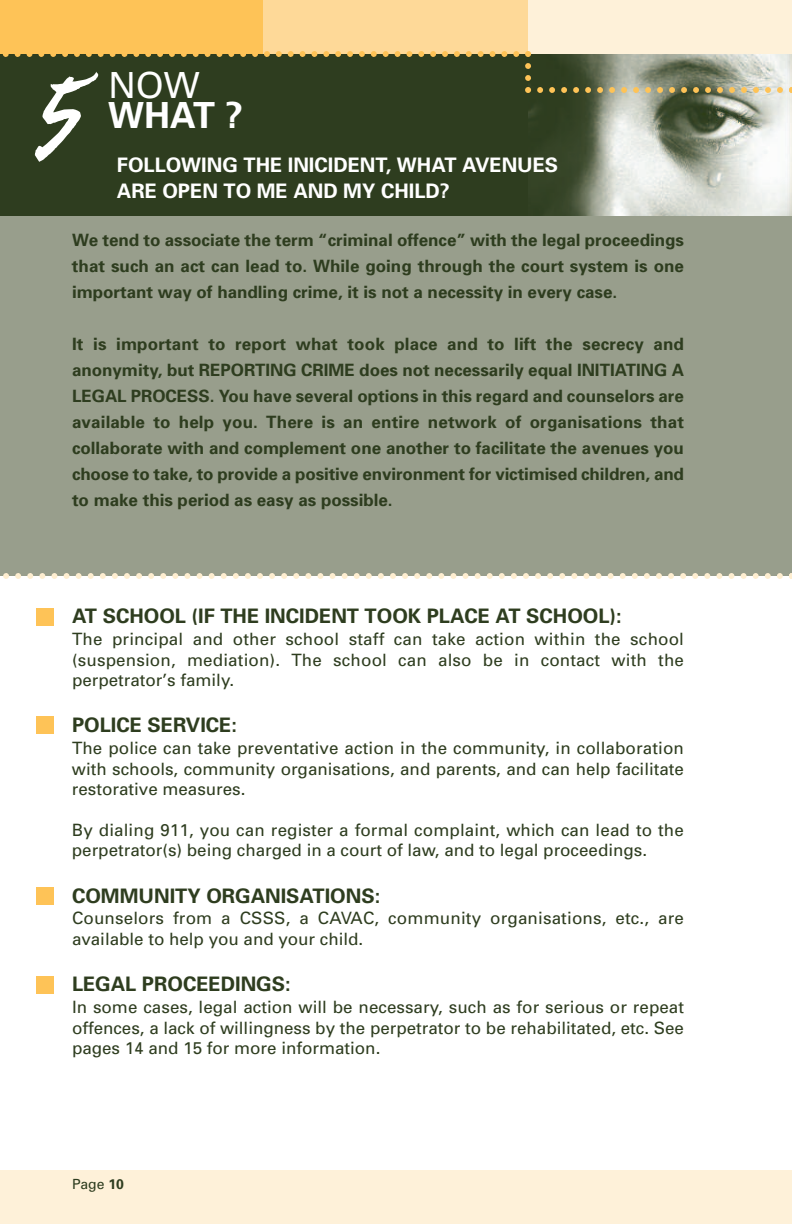
<style>
.page{position:relative;width:792px;height:1224px;background:#fff}
.page>*{position:absolute;margin:0;border:0;box-sizing:border-box;transform-origin:0 0}
.t1{font:128px "Tiger Rag Plain";color:#fff}
.t2{font:700 36px "Univers";color:#fff}
.t3{font:36px "Univers";color:#fff}
.t4{font:700 20px "Univers";color:#2e3d1f}
.t5{font:700 20px/26px "Univers";color:#fff}
.t6{font:17px/20.4px "Univers";color:#2e3d1f;text-align:justify}
.t7{font:700 17px/26px "Univers";color:#2e3d1f;text-align:justify}
.t8{font:14px "Univers";color:#2e3d1f}
.s1{font-weight:700}
</style>
<div class="page">
<div style="left:0;top:0;width:792px;height:576px;background:#989e8c"></div>
<div style="left:0;top:0;width:792px;height:216px;background:#2e3d1f"></div>
<img style="left:528px;top:93px;width:264px;height:123px">
<div style="left:0;top:0;width:264px;height:54px;background:#fec357"></div>
<div style="left:528px;top:0;width:264px;height:54px;background:#fef1d9"></div>
<div style="left:264px;top:0;width:264px;height:54px;background:#fed998"></div>
<div style="left:0;top:1170px;width:792px;height:54px;background:#fef1d9"></div>
<svg style="left:3px;top:573px;width:789px;height:6px"></svg>
<svg style="left:2px;top:51px;width:790px;height:42px"></svg>
<div style="left:36px;top:716px;width:18px;height:18px;background:#fec357"></div>
<div style="left:36px;top:887px;width:18px;height:18px;background:#fec357"></div>
<div style="left:36px;top:976px;width:18px;height:18px;background:#fec357"></div>
<div style="left:36px;top:608px;width:18px;height:18px;background:#fec357"></div>
<h2 class="t3" style="left:108px;top:72px;width:93px">NOW</h2>
<h2 class="t2" style="left:108px;top:102px;width:137px">WHAT ?</h2>
<p class="t5" style="left:117px;top:154px;width:443px">FOLLOWING THE INICIDENT, WHAT AVENUES<br>ARE OPEN TO ME AND MY CHILD?</p>
<p class="t7" style="left:72px;top:229px;width:614px">We tend to associate the term “criminal offence” with the legal proceedings that such an act can lead to. While going through the court system is one important way of handling crime, it is not a necessity in every case.</p>
<p class="t7" style="left:72px;top:333px;width:614px">It is important to report what took place and to lift the secrecy and anonymity, but REPORTING CRIME does not necessarily equal INITIATING A LEGAL PROCESS. You have several options in this regard and counselors are available to help you. There is an entire network of organisations that collaborate with and complement one another to facilitate the avenues you choose to take, to provide a positive environment for victimised children, and to make this period as easy as possible.</p>
<h1 class="t1" style="left:36px;top:78px;width:47px">5</h1>
<p class="t4" style="left:72px;top:609px;width:551px">AT SCHOOL (IF THE INCIDENT TOOK PLACE AT SCHOOL):</p>
<p class="t6" style="left:72px;top:630px;width:614px">The principal and other school staff can take action within the school (suspension, mediation). The school can also be in contact with the perpetrator’s family.</p>
<p class="t4" style="left:72px;top:718px;width:167px">POLICE SERVICE:</p>
<p class="t6" style="left:72px;top:740px;width:614px">The police can take preventative action in the community, in collaboration with schools, community organisations, and parents, and can help facilitate restorative measures.</p>
<p class="t6" style="left:72px;top:821px;width:614px">By dialing 911, you can register a formal complaint, which can lead to the perpetrator(s) being charged in a court of law, and to legal proceedings.</p>
<p class="t4" style="left:72px;top:888px;width:310px">COMMUNITY ORGANISATIONS:</p>
<p class="t6" style="left:72px;top:910px;width:614px">Counselors from a CSSS, a CAVAC, community organisations, etc., are available to help you and your child.</p>
<p class="t4" style="left:72px;top:977px;width:220px">LEGAL PROCEEDINGS:</p>
<p class="t6" style="left:72px;top:998px;width:614px">In some cases, legal action will be necessary, such as for serious or repeat offences, a lack of willingness by the perpetrator to be rehabilitated, etc. See pages 14 and 15 for more information.</p>
<p class="t8" style="left:72px;top:1179px;width:54px">Page <span class="s1">10</span></p>
</div>
